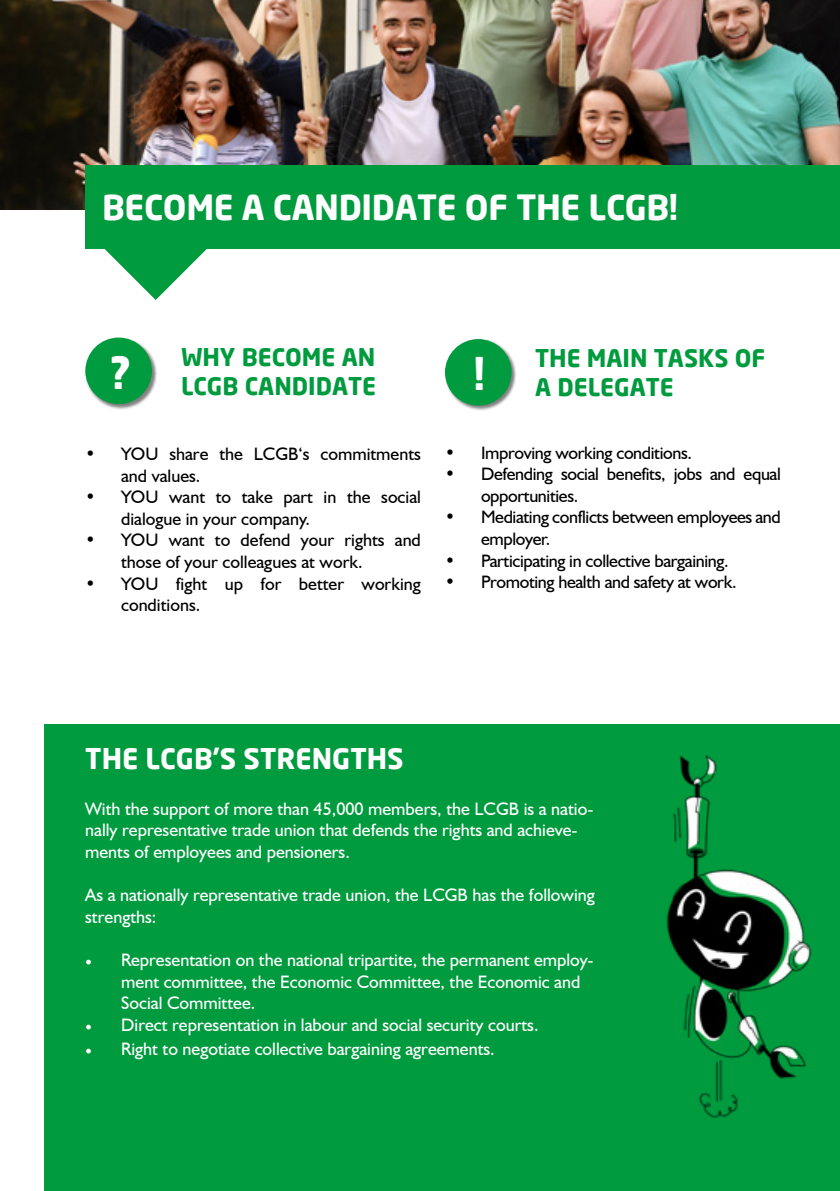
<style>
.page{position:relative;width:840px;height:1191px;background:#fff}
.page>*{position:absolute;margin:0;border:0;box-sizing:border-box;transform-origin:0 0}
.t1{font:700 43.2px "Neo Sans";color:#fff}
.t2{font:700 34px "Neo Sans";letter-spacing:-.01em;color:#fff}
.t3{font:700 28px "Neo Sans";color:#fff}
.t4{font:700 24px/28.8px "Neo Sans";color:#009b3e}
.t5{font:18px/21.6px "Humanist 521 BT";color:#fff}
.t6{font:18px/21.6px "Humanist 521 BT";letter-spacing:-.02em;color:#000}
.t7{font:18px/21.6px "Humanist 521 BT";color:#000}
.s1{font-family:"Minion Pro"}
</style>
<div class="page">
<div style="left:85px;top:337px;width:72px;height:72px;background:#000;opacity:.5"></div>
<div style="left:85px;top:337px;width:67px;height:67px;background:#009b3e;border-radius:50%"></div>
<div style="left:445px;top:339px;width:72px;height:72px;background:#000;opacity:.5"></div>
<div style="left:444px;top:339px;width:67px;height:67px;background:#009b3e;border-radius:50%"></div>
<div style="left:44px;top:724px;width:795px;height:467px;background:#009b3e"></div>
<img style="left:666px;top:755px;width:146px;height:363px">
<img style="left:0;top:0;width:839px;height:210px">
<svg style="left:104px;top:249px;width:103px;height:51px"></svg>
<div style="left:85px;top:165px;width:754px;height:84px;background:#009b3e"></div>
<h2 class="t2" style="left:102px;top:186px;width:577px">BECOME A CANDIDATE OF THE LCGB!</h2>
<h1 class="t1" style="left:110px;top:345px;width:22px">?</h1>
<h3 class="t4" style="left:181px;top:342px;width:196px">WHY BECOME AN<br>LCGB CANDIDATE</h3>
<p class="t7" style="left:121px;top:442px;width:301px;text-indent:-36px">• YOU share the LCGB‘s commitments and values.</p>
<p class="t7" style="left:121px;top:486px;width:301px;text-indent:-36px">• YOU want to take part in the social dialogue in your company.</p>
<p class="t7" style="left:121px;top:529px;width:301px;text-indent:-36px">• YOU want to defend your rights and those of your colleagues at work.</p>
<p class="t7" style="left:121px;top:572px;width:301px;text-indent:-36px">• YOU fight up for better working conditions.</p>
<h1 class="t1" style="left:473px;top:346px;width:13px">!</h1>
<h3 class="t4" style="left:535px;top:343px;width:232px">THE MAIN TASKS OF<br>A DELEGATE</h3>
<p class="t6" style="left:444px;top:441px;width:248px">• Improving working conditions.</p>
<p class="t6" style="left:480px;top:463px;width:301px;text-indent:-36px">• Defending social benefits, jobs and equal opportunities.</p>
<p class="t6" style="left:480px;top:506px;width:301px;text-indent:-36px">• Mediating conflicts between employees and employer.</p>
<p class="t6" style="left:444px;top:549px;width:285px">• Participating in collective bargaining.</p>
<p class="t6" style="left:444px;top:571px;width:293px">• Promoting health and safety at work.</p>
<h3 class="t3" style="left:85px;top:741px;width:320px">THE LCGB’S STRENGTHS</h3>
<p class="t5" style="left:85px;top:797px;width:509px">With the support of more than 45,000 members, the LCGB is a natio&shy;nally representative trade union that defends the rights and achieve&shy;ments of employees and pensioners.</p>
<p class="t5" style="left:85px;top:884px;width:511px">As a nationally representative trade union, the LCGB has the following strengths:</p>
<p class="t5" style="left:121px;top:948px;width:473px;text-indent:-36px"><span class="s1">•</span> Representation on the national tripartite, the permanent employ&shy;ment committee, the Economic Committee, the Economic and<br>Social Committee.</p>
<p class="t5" style="left:85px;top:1013px;width:454px"><span class="s1">•</span> Direct representation in labour and social security courts.</p>
<p class="t5" style="left:85px;top:1037px;width:411px"><span class="s1">•</span> Right to negotiate collective bargaining agreements.</p>
</div>
